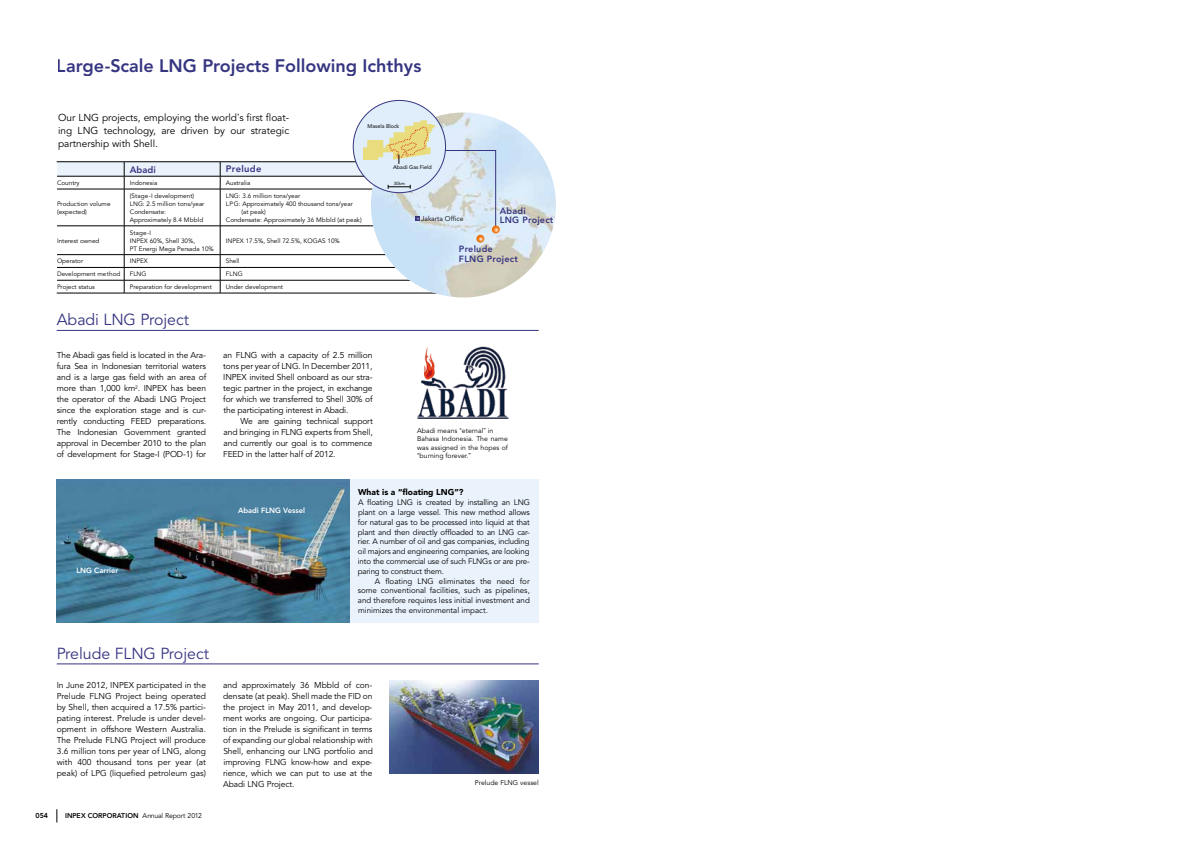
<style>
.page{position:relative;width:1191px;height:842px;background:#fff}
.page>*{position:absolute;margin:0;border:0;box-sizing:border-box;transform-origin:0 0}
.t1{font:800 18px "Avenir";color:#363581}
.t2{font:15.9px "Avenir";color:#363581}
.t3{font:10.1px/13px "Avenir";color:#000;text-align:justify}
.t4{font:800 9.3px "Avenir";letter-spacing:.03em;color:#363581}
.t5{font:800 9px/9.3px "Avenir";letter-spacing:.03em;color:#363581}
.t6{font:8.5px/11px "Avenir";letter-spacing:-.015em;color:#000;text-align:justify}
.t7{font:900 8.5px "Avenir";letter-spacing:.005em;color:#000}
.t8{font:7.9px/9.8px "Avenir";letter-spacing:-.02em;color:#000;text-align:justify}
.t9{font:800 7.5px "Avenir";color:#fff}
.t10{font:800 7.1px "Avenir";color:#000}
.t11{font:6.9px/8.5px "Avenir";color:#000}
.t12{font:800 6.9px "Avenir";color:#000}
.t13{font:6.4px/8px "Avenir";color:#000}
.t14{font:5.4px "Avenir";color:#000}
.t15{font:4.5px "Avenir";color:#000}
.s1{font-family:"Hira Kaku Pro W3";font-size:9.5px}
.s2{font-family:"Hira Kaku Pro W3";font-size:6.5px}
.s3{font-weight:400}
</style>
<div class="page">
<hr style="left:57px;top:293px;width:67px;height:1px;background:#000">
<hr style="left:124px;top:293px;width:96px;height:1px;background:#000">
<hr style="left:220px;top:293px;width:218px;height:1px;background:#000">
<div style="left:57px;top:479px;width:482px;height:143px;background:#eaf2fb"></div>
<img style="left:57px;top:479px;width:292px;height:143px">
<img style="left:389px;top:681px;width:149px;height:92px">
<img style="left:417px;top:346px;width:92px;height:72px">
<hr style="left:57px;top:330px;width:482px;height:1px;background:#363581">
<hr style="left:57px;top:664px;width:482px;height:1px;background:#363581">
<img style="left:371px;top:112px;width:185px;height:185px;border-radius:92px">
<div style="left:353px;top:100px;width:92px;height:93px;background:#dfeefa;border-radius:50%"></div>
<svg style="left:57px;top:120px;width:443px;height:173px"></svg>
<svg style="left:57px;top:809px;width:1px;height:13px"></svg>
<h1 class="t1" style="left:57px;top:55px;width:366px">Large-Scale LNG Projects Following Ichthys</h1>
<p class="t3" style="left:58px;top:112px;width:233px">Our LNG projects, employing the world<span class="s1">ʼ</span>s first float&shy;ing LNG technology, are driven by our strategic partnership with Shell.</p>
<p class="t4" style="left:130px;top:164px;width:27px">Abadi</p>
<p class="t4" style="left:226px;top:164px;width:37px">Prelude</p>
<p class="t14" style="left:367px;top:123px;width:33px">Masela Block</p>
<p class="t14" style="left:393px;top:164px;width:40px">Abadi Gas Field</p>
<p class="t13" style="left:57px;top:179px;width:24px">Country</p>
<p class="t13" style="left:130px;top:179px;width:29px">Indonesia</p>
<p class="t13" style="left:226px;top:179px;width:26px">Australia</p>
<p class="t13" style="left:57px;top:200px;width:55px">Production volume (expected)</p>
<p class="t13" style="left:130px;top:192px;width:76px">(Stage-I development)<br>LNG: 2.5 million tons/year<br>Condensate:<br>Approximately 8.4 Mbbld</p>
<p class="t13" style="left:226px;top:192px;width:76px">LNG: 3.6 million tons/year</p>
<p class="t13" style="left:226px;top:200px;width:128px">LPG: Approximately 400 thousand tons/year</p>
<p class="t13" style="left:241px;top:208px;width:26px">(at peak)</p>
<p class="t13" style="left:226px;top:216px;width:137px">Condensate: Approximately 36 Mbbld (at peak)</p>
<p class="t13" style="left:57px;top:236px;width:44px">Interest owned</p>
<p class="t13" style="left:130px;top:228px;width:85px">Stage-I<br>INPEX 60%, Shell 30%,<br>PT Energi Mega Persada 10%</p>
<p class="t13" style="left:226px;top:236px;width:115px">INPEX 17.5%, Shell 72.5%, KOGAS 10%</p>
<p class="t13" style="left:57px;top:257px;width:28px">Operator</p>
<p class="t13" style="left:130px;top:257px;width:20px">INPEX</p>
<p class="t13" style="left:226px;top:257px;width:15px">Shell</p>
<p class="t13" style="left:57px;top:270px;width:65px">Development method</p>
<p class="t13" style="left:130px;top:270px;width:18px">FLNG</p>
<p class="t13" style="left:226px;top:270px;width:19px">FLNG</p>
<p class="t13" style="left:57px;top:283px;width:39px">Project status</p>
<p class="t13" style="left:130px;top:283px;width:83px">Preparation for development</p>
<p class="t13" style="left:226px;top:283px;width:59px">Under development</p>
<h2 class="t2" style="left:57px;top:310px;width:134px">Abadi LNG Project</h2>
<p class="t6" style="left:57px;top:350px;width:151px">The Abadi gas field is located in the Ara&shy;fura Sea in Indonesian territorial waters and is a large gas field with an area of more than 1,000 km<sup>2</sup>. INPEX has been the operator of the Abadi LNG Project since the exploration stage and is cur&shy;rently conducting FEED preparations.<br>The Indonesian Government granted approval in December 2010 to the plan of development for Stage-I (POD-1) for</p>
<p class="t6" style="left:223px;top:350px;width:151px">an FLNG with a capacity of 2.5 million tons per year of LNG. In December 2011, INPEX invited Shell onboard as our stra&shy;tegic partner in the project, in exchange for which we transferred to Shell 30% of the participating interest in Abadi.</p>
<p class="t6" style="left:223px;top:416px;width:151px;text-indent:17px">We are gaining technical support and bringing in FLNG experts from Shell, and currently our goal is to commence FEED in the latter half of 2012.</p>
<p class="t15" style="left:394px;top:181px;width:13px">30km</p>
<p class="t5" style="left:500px;top:206px;width:55px">Abadi<br>LNG Project</p>
<p class="t5" style="left:459px;top:245px;width:61px">Prelude<br>FLNG Project</p>
<p class="t11" style="left:421px;top:214px;width:44px">Jakarta Office</p>
<p class="t11" style="left:417px;top:426px;width:92px">Abadi means <span class="s2">“</span>eternal<span class="s2">”</span> in<br>Bahasa Indonesia. The name was assigned in the hopes of <span class="s2">“</span>burning forever.<span class="s2">”</span></p>
<p class="t9" style="left:76px;top:566px;width:44px">LNG Carrier</p>
<p class="t9" style="left:238px;top:506px;width:69px">Abadi FLNG Vessel</p>
<h2 class="t2" style="left:57px;top:644px;width:154px">Prelude FLNG Project</h2>
<p class="t7" style="left:358px;top:487px;width:107px">What is a “floating LNG”?</p>
<p class="t8" style="left:358px;top:498px;width:174px">A floating LNG is created by installing an LNG plant on a large vessel. This new method allows for natural gas to be processed into liquid at that plant and then directly offloaded to an LNG car&shy;rier. A number of oil and gas companies, including oil majors and engineering companies, are looking into the commercial use of such FLNGs or are pre&shy;paring to construct them.</p>
<p class="t8" style="left:358px;top:576px;width:174px;text-indent:17px">A floating LNG eliminates the need for some conventional facilities, such as pipelines, and therefore requires less initial investment and minimizes the environmental impact.</p>
<p class="t6" style="left:57px;top:680px;width:151px">In June 2012, INPEX participated in the Prelude FLNG Project being operated by Shell, then acquired a 17.5% partici&shy;pating interest. Prelude is under devel&shy;opment in offshore Western Australia.<br>The Prelude FLNG Project will produce 3.6 million tons per year of LNG, along with 400 thousand tons per year (at peak) of LPG (liquefied petroleum gas)</p>
<p class="t6" style="left:223px;top:680px;width:151px">and approximately 36 Mbbld of con&shy;densate (at peak). Shell made the FID on the project in May 2011, and develop&shy;ment works are ongoing. Our participa&shy;tion in the Prelude is significant in terms of expanding our global relationship with Shell, enhancing our LNG portfolio and improving FLNG know-how and expe&shy;rience, which we can put to use at the Abadi LNG Project.</p>
<p class="t10" style="left:35px;top:811px;width:14px">054</p>
<p class="t12" style="left:65px;top:811px;width:138px">INPEX CORPORATION <span class="s3">Annual Report 2012</span></p>
<p class="t11" style="left:475px;top:778px;width:65px">Prelude FLNG vessel</p>
</div>
